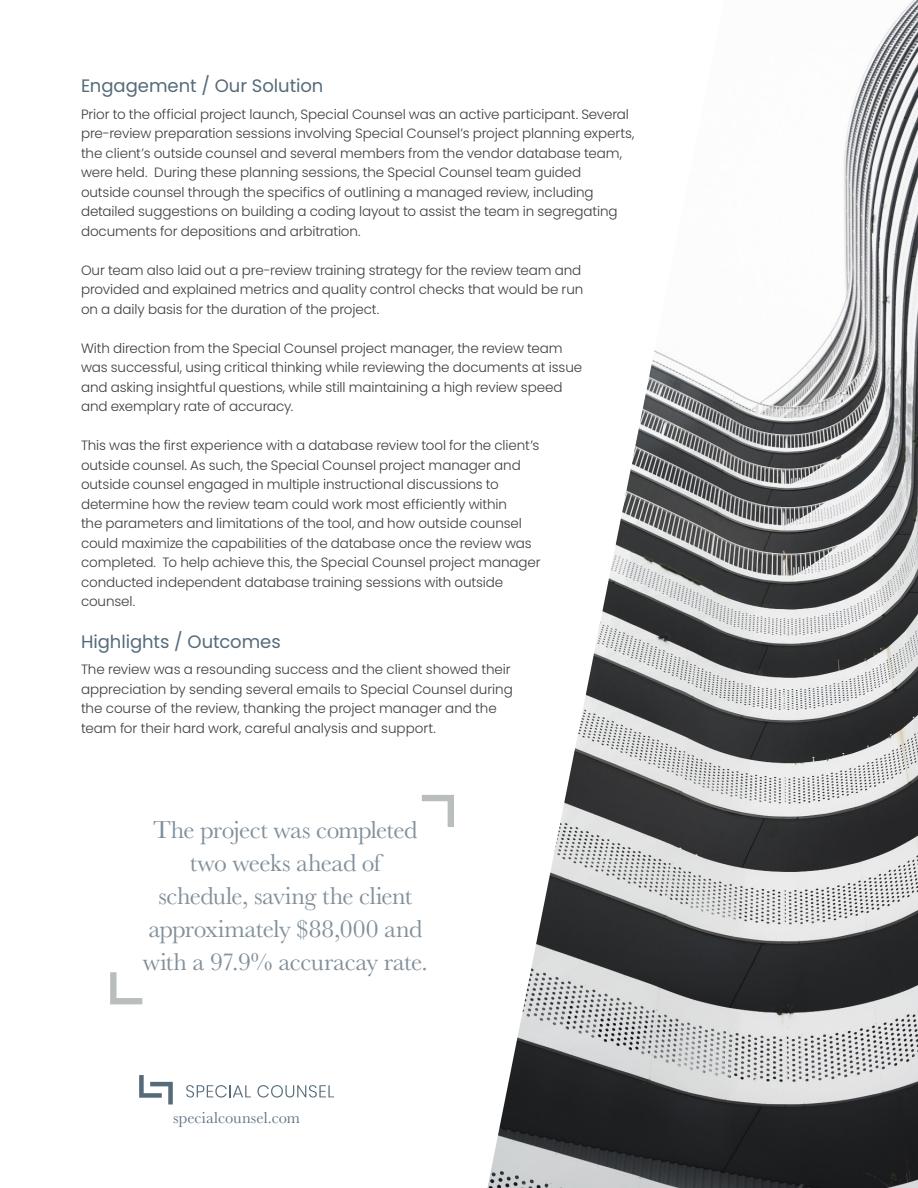
<style>
.page{position:relative;width:918px;height:1188px;background:#fff}
.page>*{position:absolute;margin:0;border:0;box-sizing:border-box;transform-origin:0 0}
.H3-Blue{font:25.5px/33px "Baskerville";letter-spacing:-.02em;color:#82909b;text-align:center}
.H3-Blue-2{font:18px "Poppins";letter-spacing:-.005em;color:#556b7a}
.Body-Baskerville{font:16.5px "Baskerville";color:#647583}
.Body-Poppins{font:300 13.5px/19.5px "Poppins";letter-spacing:-.01em;color:#3e3e3f}
.H3-Blue-3{font:300 13.5px/19.5px "Poppins";letter-spacing:-.005em;color:#3e3e3f}
</style>
<div class="page">
<img style="left:487px;top:0;width:431px;height:1188px">
<svg style="left:139px;top:1075px;width:34px;height:29px"></svg>
<svg style="left:186px;top:1085px;width:65px;height:13px"></svg>
<svg style="left:257px;top:1085px;width:77px;height:13px"></svg>
<svg style="left:110px;top:972px;width:32px;height:32px"></svg>
<svg style="left:422px;top:795px;width:32px;height:32px"></svg>
<p class="H3-Blue-2" style="left:81px;top:76px;width:244px">Engagement / Our Solution</p>
<p class="Body-Poppins" style="left:81px;top:104px;width:555px">Prior to the official project launch, Special Counsel was an active participant. Several pre-review preparation sessions involving Special Counsel’s project planning experts, the client’s outside counsel and several members from the vendor database team, were held. During these planning sessions, the Special Counsel team guided<br>outside counsel through the specifics of outlining a managed review, including detailed suggestions on building a coding layout to assist the team in segregating documents for depositions and arbitration.</p>
<p class="Body-Poppins" style="left:81px;top:260px;width:504px">Our team also laid out a pre-review training strategy for the review team and provided and explained metrics and quality control checks that would be run on a daily basis for the duration of the project.</p>
<p class="Body-Poppins" style="left:81px;top:338px;width:503px">With direction from the Special Counsel project manager, the review team was successful, using critical thinking while reviewing the documents at issue and asking insightful questions, while still maintaining a high review speed and exemplary rate of accuracy.</p>
<p class="Body-Poppins" style="left:81px;top:436px;width:461px">This was the first experience with a database review tool for the client’s outside counsel. As such, the Special Counsel project manager and outside counsel engaged in multiple instructional discussions to determine how the review team could work most efficiently within<br>the parameters and limitations of the tool, and how outside counsel could maximize the capabilities of the database once the review was completed. To help achieve this, the Special Counsel project manager conducted independent database training sessions with outside counsel.</p>
<p class="H3-Blue-2" style="left:81px;top:631px;width:201px">Highlights / Outcomes</p>
<p class="H3-Blue-3" style="left:81px;top:660px;width:433px">The review was a resounding success and the client showed their appreciation by sending several emails to Special Counsel during the course of the review, thanking the project manager and the team for their hard work, careful analysis and support.</p>
<p class="H3-Blue" style="left:143px;top:814px;width:286px">The project was completed two weeks ahead of schedule, saving the client approximately $88,000 and with a 97.9% accuracay rate.</p>
<p class="Body-Baskerville" style="left:173px;top:1107px;width:129px">specialcounsel.com</p>
</div>
